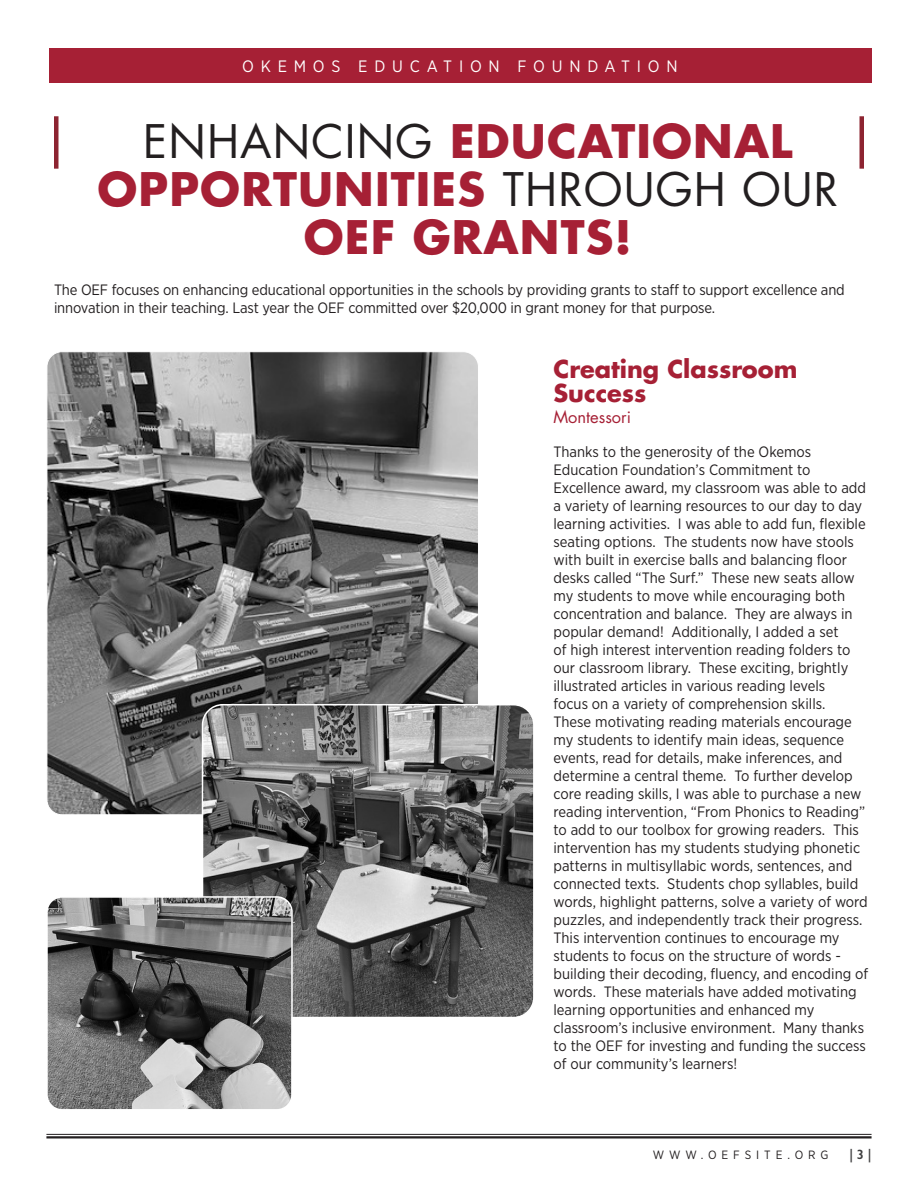
<style>
.page{position:relative;width:918px;height:1188px;background:#fff}
.page>*{position:absolute;margin:0;border:0;box-sizing:border-box;transform-origin:0 0}
.t1{font:700 45px "Futura";letter-spacing:.025em;color:#a62035}
.t2{font:700 24px/24px "Futura";color:#a62035}
.t3{font:16.5px "Gotham Narrow";letter-spacing:.41em;color:#fff}
.t4{font:16.5px "Futura";color:#a62035}
.t5{font:15px/18px "Gotham Narrow";color:#231f20}
.t6{font:600 13.5px "Gill Sans";color:#3e3e3f}
.t7{font:12px "Gotham Narrow";letter-spacing:.41em;color:#231f20}
.s1{font-weight:400;color:#231f20}
</style>
<div class="page">
<div style="left:49px;top:48px;width:823px;height:35px;background:#a62035"></div>
<hr style="left:46px;top:1134px;width:826px;height:1px;background:#231f20">
<hr style="left:46px;top:1136px;width:826px;height:2px;background:#231f20">
<hr style="left:54px;top:116px;width:4px;height:53px;background:#8d2431">
<hr style="left:860px;top:116px;width:4px;height:53px;background:#8d2431">
<img style="left:48px;top:353px;width:429px;height:460px">
<img style="left:203px;top:705px;width:329px;height:310px">
<div style="left:202px;top:704px;width:333px;height:314px;border:2px solid #fff;border-radius:20px"></div>
<img style="left:49px;top:897px;width:243px;height:211px">
<div style="left:46px;top:896px;width:247px;height:215px;border:2px solid #fff;border-radius:15px"></div>
<p class="t3" style="left:242px;top:56px;width:437px">OKEMOS EDUCATION FOUNDATION</p>
<p class="t1" style="left:143px;top:111px;width:651px"><span class="s1">ENHANCING</span> EDUCATIONAL</p>
<p class="t1" style="left:98px;top:159px;width:742px">OPPORTUNITIES <span class="s1">THROUGH OUR</span></p>
<p class="t1" style="left:304px;top:207px;width:330px">OEF GRANTS!</p>
<p class="t5" style="left:54px;top:281px;width:792px">The OEF focuses on enhancing educational opportunities in the schools by providing grants to staff to support excellence and innovation in their teaching. Last year the OEF committed over $20,000 in grant money for that purpose.</p>
<p class="t2" style="left:554px;top:356px;width:245px">Creating Classroom<br>Success</p>
<p class="t4" style="left:554px;top:406px;width:79px">Montessori</p>
<p class="t5" style="left:554px;top:443px;width:316px">Thanks to the generosity of the Okemos Education Foundation’s Commitment to Excellence award, my classroom was able to add a variety of learning resources to our day to day learning activities. I was able to add fun, flexible seating options. The students now have stools with built in exercise balls and balancing floor desks called “The Surf.” These new seats allow my students to move while encouraging both concentration and balance. They are always in popular demand! Additionally, I added a set<br>of high interest intervention reading folders to our classroom library. These exciting, brightly illustrated articles in various reading levels<br>focus on a variety of comprehension skills.<br>These motivating reading materials encourage my students to identify main ideas, sequence events, read for details, make inferences, and determine a central theme. To further develop core reading skills, I was able to purchase a new reading intervention, “From Phonics to Reading” to add to our toolbox for growing readers. This intervention has my students studying phonetic patterns in multisyllabic words, sentences, and connected texts. Students chop syllables, build words, highlight patterns, solve a variety of word puzzles, and independently track their progress.<br>This intervention continues to encourage my students to focus on the structure of words - building their decoding, fluency, and encoding of words. These materials have added motivating learning opportunities and enhanced my classroom’s inclusive environment. Many thanks to the OEF for investing and funding the success of our community’s learners!</p>
<p class="t7" style="left:653px;top:1147px;width:177px">WWW.OEFSITE.ORG</p>
<p class="t6" style="left:850px;top:1146px;width:23px">| 3 |</p>
</div>
